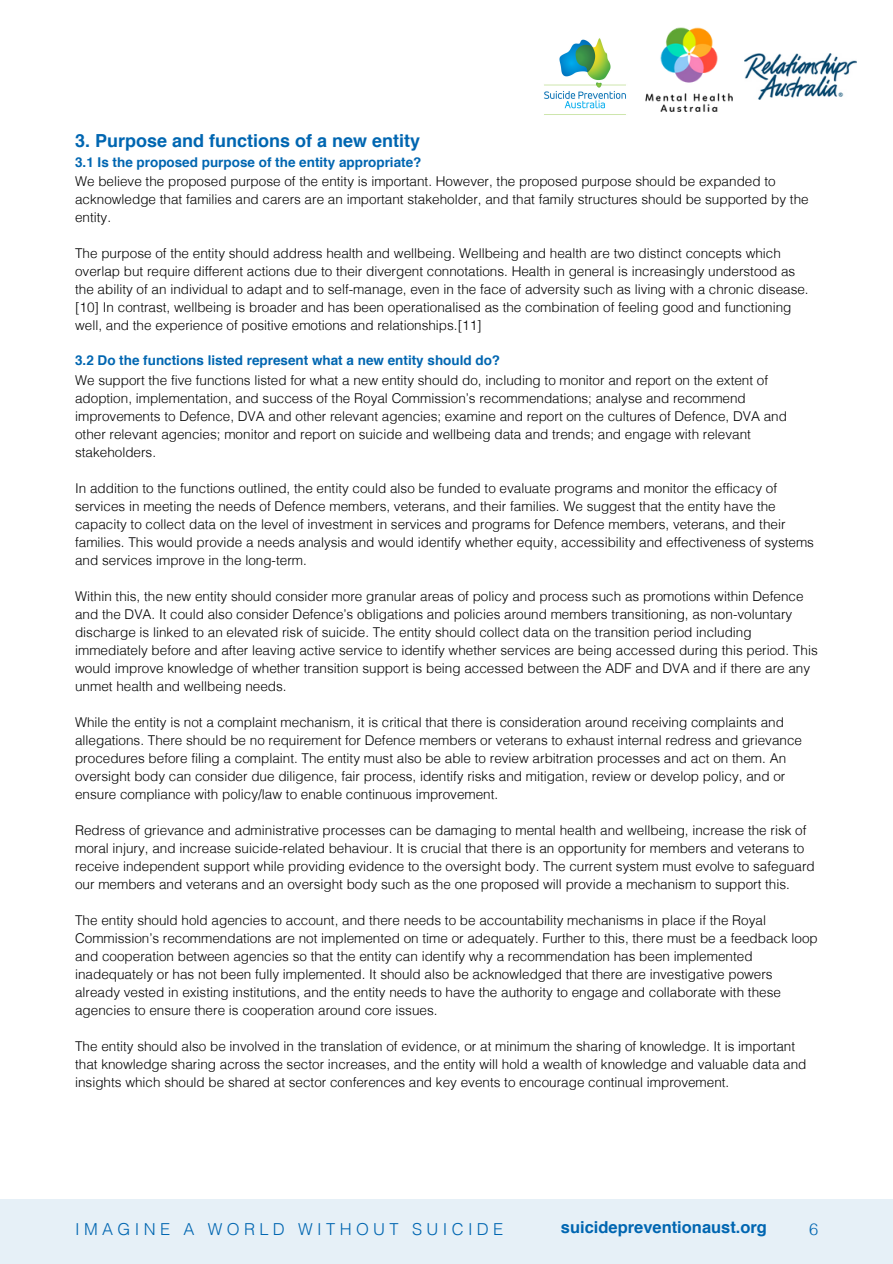
<style>
.page{position:relative;width:893px;height:1264px;background:#fff}
.page>*{position:absolute;margin:0;border:0;box-sizing:border-box;transform-origin:0 0}
.t1{font:700 18px "Helvetica";color:#0066b1}
.t2{font:300 16.5px "Helvetica";letter-spacing:.265em;color:#0066b1}
.t3{font:700 16.5px "Helvetica";color:#0066b1}
.t4{font:300 13.5px/18px "Helvetica";color:#000}
.t5{font:700 13.5px "Helvetica";color:#0066b1}
</style>
<div class="page">
<div style="left:0;top:1199px;width:892px;height:64px;background:#e6f0f7"></div>
<img style="left:544px;top:38px;width:82px;height:77px">
<img style="left:645px;top:27px;width:88px;height:85px">
<img style="left:744px;top:54px;width:112px;height:46px">
<p class="t1" style="left:75px;top:133px;width:346px">3. Purpose and functions of a new entity</p>
<p class="t5" style="left:75px;top:157px;width:348px">3.1 Is the proposed purpose of the entity appropriate?</p>
<p class="t4" style="left:75px;top:172px;width:735px">We believe the proposed purpose of the entity is important. However, the proposed purpose should be expanded to acknowledge that families and carers are an important stakeholder, and that family structures should be supported by the entity.</p>
<p class="t4" style="left:75px;top:244px;width:735px">The purpose of the entity should address health and wellbeing. Wellbeing and health are two distinct concepts which overlap but require different actions due to their divergent connotations. Health in general is increasingly understood as the ability of an individual to adapt and to self-manage, even in the face of adversity such as living with a chronic disease. [10] In contrast, wellbeing is broader and has been operationalised as the combination of feeling good and functioning well, and the experience of positive emotions and relationships.[11]</p>
<p class="t5" style="left:75px;top:355px;width:426px">3.2 Do the functions listed represent what a new entity should do?</p>
<p class="t4" style="left:75px;top:370px;width:713px">We support the five functions listed for what a new entity should do, including to monitor and report on the extent of adoption, implementation, and success of the Royal Commission’s recommendations; analyse and recommend improvements to Defence, DVA and other relevant agencies; examine and report on the cultures of Defence, DVA and other relevant agencies; monitor and report on suicide and wellbeing data and trends; and engage with relevant stakeholders.</p>
<p class="t4" style="left:75px;top:478px;width:740px">In addition to the functions outlined, the entity could also be funded to evaluate programs and monitor the efficacy of services in meeting the needs of Defence members, veterans, and their families. We suggest that the entity have the capacity to collect data on the level of investment in services and programs for Defence members, veterans, and their families. This would provide a needs analysis and would identify whether equity, accessibility and effectiveness of systems and services improve in the long-term.</p>
<p class="t4" style="left:75px;top:586px;width:744px">Within this, the new entity should consider more granular areas of policy and process such as promotions within Defence and the DVA. It could also consider Defence’s obligations and policies around members transitioning, as non-voluntary discharge is linked to an elevated risk of suicide. The entity should collect data on the transition period including immediately before and after leaving active service to identify whether services are being accessed during this period. This would improve knowledge of whether transition support is being accessed between the ADF and DVA and if there are any unmet health and wellbeing needs.</p>
<p class="t4" style="left:75px;top:712px;width:728px">While the entity is not a complaint mechanism, it is critical that there is consideration around receiving complaints and allegations. There should be no requirement for Defence members or veterans to exhaust internal redress and grievance procedures before filing a complaint. The entity must also be able to review arbitration processes and act on them. An oversight body can consider due diligence, fair process, identify risks and mitigation, review or develop policy, and or ensure compliance with policy/law to enable continuous improvement.</p>
<p class="t4" style="left:75px;top:820px;width:741px">Redress of grievance and administrative processes can be damaging to mental health and wellbeing, increase the risk of moral injury, and increase suicide-related behaviour. It is crucial that there is an opportunity for members and veterans to receive independent support while providing evidence to the oversight body. The current system must evolve to safeguard our members and veterans and an oversight body such as the one proposed will provide a mechanism to support this.</p>
<p class="t4" style="left:75px;top:910px;width:744px">The entity should hold agencies to account, and there needs to be accountability mechanisms in place if the Royal Commission’s recommendations are not implemented on time or adequately. Further to this, there must be a feedback loop and cooperation between agencies so that the entity can identify why a recommendation has been implemented inadequately or has not been fully implemented. It should also be acknowledged that there are investigative powers already vested in existing institutions, and the entity needs to have the authority to engage and collaborate with these agencies to ensure there is cooperation around core issues.</p>
<p class="t4" style="left:75px;top:1036px;width:732px">The entity should also be involved in the translation of evidence, or at minimum the sharing of knowledge. It is important that knowledge sharing across the sector increases, and the entity will hold a wealth of knowledge and valuable data and insights which should be shared at sector conferences and key events to encourage continual improvement.</p>
<p class="t2" style="left:75px;top:1218px;width:429px">IMAGINE A WORLD WITHOUT SUICIDE</p>
<p class="t3" style="left:561px;top:1220px;width:207px">suicidepreventionaust.org</p>
<p class="t2" style="left:809px;top:1218px;width:11px">6</p>
</div>
